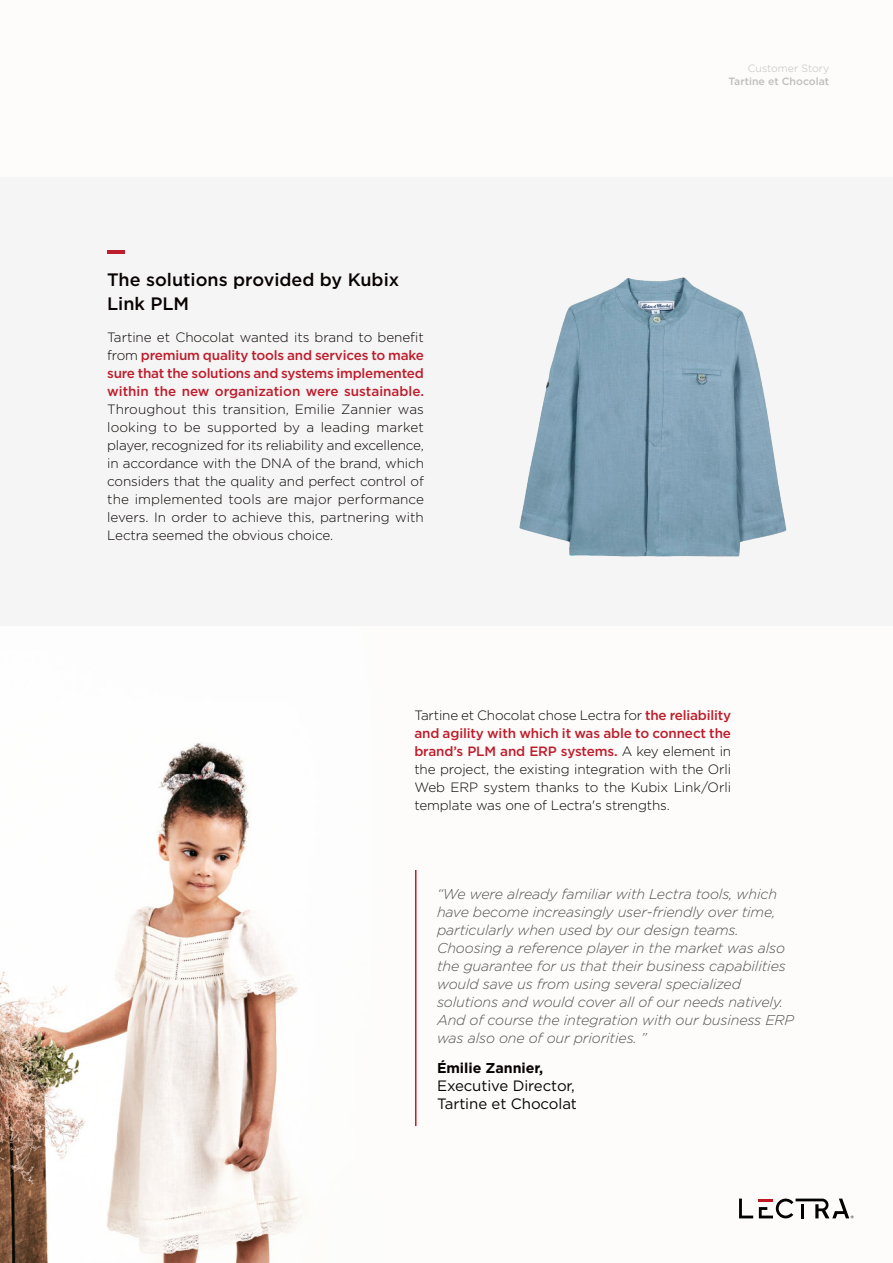
<style>
.page{position:relative;width:893px;height:1263px;background:#fff}
.page>*{position:absolute;margin:0;border:0;box-sizing:border-box;transform-origin:0 0}
.t1{font:500 18px/24px "Gotham";color:#080302}
.t2{font:15px/18px "Gotham";letter-spacing:-.005em;color:#080302}
.t3{font:italic 300 14.25px/18px "Gotham";letter-spacing:-.01em;color:#545151}
.t4{font:700 14.25px "Gotham";letter-spacing:-.005em;color:#080302}
.t5{font:300 13.5px/18px "Gotham";letter-spacing:-.01em;color:#080302;text-align:justify}
.t6{font:500 13.5px/18px "Gotham";color:#be1d2c;text-align:justify}
.t7{font:500 10.5px "Gotham";color:#bfbebe}
.t8{font:300 10.5px "Gotham";color:#bfbebe}
.s1{font-weight:300;color:#080302}
.s2{font-weight:500;color:#be1d2c}
</style>
<div class="page">
<img style="left:0;top:742px;width:853px;height:521px">
<div style="left:0;top:177px;width:893px;height:449px;background:#f5f5f5"></div>
<svg style="left:739px;top:1198px;width:14px;height:20px"></svg>
<svg style="left:759px;top:1198px;width:95px;height:20px"></svg>
<hr style="left:107px;top:250px;width:17px;height:4px;background:#be1d2c">
<img style="left:519px;top:277px;width:268px;height:280px">
<hr style="left:415px;top:870px;width:1px;height:256px;background:#be1d2c">
<h1 class="t1" style="left:107px;top:267px;width:294px">The solutions provided by Kubix<br>Link PLM</h1>
<p class="t6" style="left:107px;top:328px;width:318px"><span class="s1">Tartine et Chocolat wanted its brand to benefit from</span> premium quality tools and services to make sure that the solutions and systems implemented within the new organization were sustainable.</p>
<p class="t5" style="left:107px;top:400px;width:318px">Throughout this transition, Emilie Zannier was looking to be supported by a leading market player, recognized for its reliability and excellence, in accordance with the DNA of the brand, which considers that the quality and perfect control of the implemented tools are major performance levers. In order to achieve this, partnering with Lectra seemed the obvious choice.</p>
<p class="t8" style="left:748px;top:62px;width:83px">Customer Story</p>
<p class="t7" style="left:729px;top:74px;width:102px">Tartine et Chocolat</p>
<p class="t5" style="left:414px;top:706px;width:318px">Tartine et Chocolat chose Lectra for <span class="s2">the reliability and agility with which it was able to connect the brand’s PLM and ERP systems.</span> A key element in the project, the existing integration with the Orli Web ERP system thanks to the Kubix Link/Orli template was one of Lectra's strengths.</p>
<p class="t3" style="left:437px;top:885px;width:358px">“We were already familiar with Lectra tools, which have become increasingly user-friendly over time, particularly when used by our design teams.<br>Choosing a reference player in the market was also the guarantee for us that their business capabilities would save us from using several specialized solutions and would cover all of our needs natively.<br>And of course the integration with our business ERP was also one of our priorities. ”</p>
<p class="t4" style="left:437px;top:1059px;width:108px">Émilie Zannier,</p>
<p class="t2" style="left:437px;top:1076px;width:141px">Executive Director,<br>Tartine et Chocolat</p>
</div>
